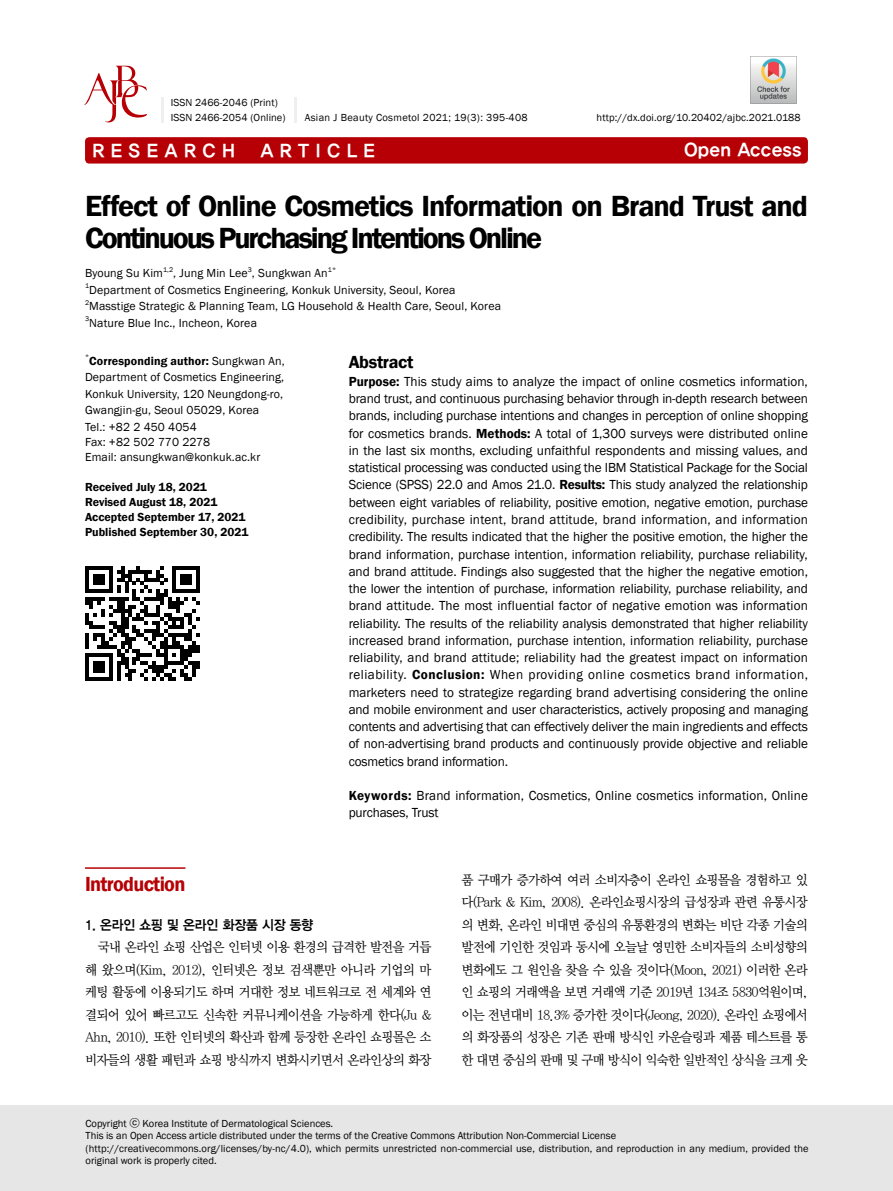
<style>
.page{position:relative;width:893px;height:1191px;background:#fff}
.page>*{position:absolute;margin:0;border:0;box-sizing:border-box;transform-origin:0 0}
.t1{font:600 30px/31.5px "Franklin Gothic";letter-spacing:-.035em;color:#000}
.t2{font:600 21px "Franklin Gothic";letter-spacing:-.035em;color:#b60005;scale:.96 1}
.t3{font:18px "YDIYGO350";color:#fff}
.t4{font:600 18px "Franklin Gothic";letter-spacing:-.02em;color:#000}
.t5{font:13.5px/17.2px "Franklin Gothic";letter-spacing:-.005em;color:#000;text-align:justify}
.t6{font:13.5px/22.5px "YDIY Mj O330";letter-spacing:-.06em;color:#000;text-align:justify;scale:.95 1}
.t7{font:13.5px "YDIYGO340";letter-spacing:-.01em;color:#000;scale:.95 1}
.t8{font:12px/16.5px "Franklin Gothic";letter-spacing:.01em;color:#000}
.t9{font:600 12px/15px "Franklin Gothic";color:#000}
.t10{font:10.5px/12.6px "Franklin Gothic";letter-spacing:.005em;color:#000}
.t11{font:10.5px "Franklin Gothic";letter-spacing:.03em;color:#000}
.t12{font:7.05px "Franklin Gothic";color:#000}
.s1{font-weight:600}
.s2{font-family:"YDIYGO330"}
</style>
<div class="page">
<div style="left:85px;top:137px;width:723px;height:26px;background:#b60005;border-radius:4px"></div>
<hr style="left:85px;top:867px;width:100px;height:1px;background:#b60005">
<div style="left:0;top:1106px;width:893px;height:85px;background:#e6e6e6"></div>
<svg style="left:84px;top:66px;width:63px;height:56px"></svg>
<hr style="left:294px;top:97px;width:3px;height:25px;background:#efefef">
<hr style="left:161px;top:97px;width:3px;height:25px;background:#efefef">
<svg style="left:85px;top:566px;width:115px;height:115px"></svg>
<img style="left:750px;top:56px;width:47px;height:47px">
<p class="t10" style="left:171px;top:95px;width:116px;line-height:15px">ISSN 2466-2046 (Print)<br>ISSN 2466-2054 (Online)</p>
<p class="t11" style="left:305px;top:111px;width:224px">Asian J Beauty Cosmetol 2021; 19(3): 395-408</p>
<p class="t10" style="left:597px;top:111px;width:206px">http://dx.doi.org/10.20402/ajbc.2021.0188</p>
<h3 class="t3" style="left:92px;top:141px;width:144px">R E S E A R C H</h3>
<h3 class="t3" style="left:260px;top:141px;width:116px">A R T I C L E</h3>
<h3 class="t3" style="left:684px;top:140px;width:119px">Open Access</h3>
<h1 class="t1" style="left:85px;top:191px;width:724px">Effect of Online Cosmetics Information on Brand Trust and<br>Continuous Purchasing Intentions Online</h1>
<p class="t8" style="left:85px;top:265px;width:80px">Byoung Su Kim</p>
<p class="t12" style="left:163px;top:265px;width:12px">1,2</p>
<p class="t8" style="left:173px;top:265px;width:156px">, Jung Min Lee , Sungkwan An</p>
<p class="t12" style="left:248px;top:265px;width:6px">3</p>
<p class="t12" style="left:328px;top:265px;width:10px">1*</p>
<p class="t12" style="left:85px;top:281px;width:6px">1</p>
<p class="t8" style="left:89px;top:282px;width:368px">Department of Cosmetics Engineering, Konkuk University, Seoul, Korea</p>
<p class="t12" style="left:85px;top:298px;width:6px">2</p>
<p class="t8" style="left:89px;top:298px;width:413px">Masstige Strategic &amp; Planning Team, LG Household &amp; Health Care, Seoul, Korea</p>
<p class="t12" style="left:85px;top:314px;width:6px">3</p>
<p class="t8" style="left:89px;top:315px;width:169px">Nature Blue Inc., Incheon, Korea</p>
<p class="t12" style="left:85px;top:352px;width:6px">*</p>
<p class="t8" style="left:85px;top:353px;width:201px;text-indent:4px"><span class="s1">Corresponding author:</span> Sungkwan An, Department of Cosmetics Engineering, Konkuk University, 120 Neungdong-ro, Gwangjin-gu, Seoul 05029, Korea<br>Tel.: +82 2 450 4054</p>
<p class="t8" style="left:85px;top:434px;width:177px;line-height:15px">Fax: +82 502 770 2278<br>Email: ansungkwan@konkuk.ac.kr</p>
<p class="t9" style="left:85px;top:479px;width:165px">Received July 18, 2021<br>Revised August 18, 2021<br>Accepted September 17, 2021<br>Published September 30, 2021</p>
<h3 class="t4" style="left:349px;top:351px;width:66px">Abstract</h3>
<p class="t5" style="left:349px;top:373px;width:461px"><span class="s1">Purpose:</span> This study aims to analyze the impact of online cosmetics information, brand trust, and continuous purchasing behavior through in-depth research between brands, including purchase intentions and changes in perception of online shopping for cosmetics brands. <span class="s1">Methods:</span> A total of 1,300 surveys were distributed online in the last six months, excluding unfaithful respondents and missing values, and statistical processing was conducted using the IBM Statistical Package for the Social Science (SPSS) 22.0 and Amos 21.0. <span class="s1">Results:</span> This study analyzed the relationship between eight variables of reliability, positive emotion, negative emotion, purchase credibility, purchase intent, brand attitude, brand information, and information credibility. The results indicated that the higher the positive emotion, the higher the brand information, purchase intention, information reliability, purchase reliability, and brand attitude. Findings also suggested that the higher the negative emotion, the lower the intention of purchase, information reliability, purchase reliability, and brand attitude. The most influential factor of negative emotion was information reliability. The results of the reliability analysis demonstrated that higher reliability increased brand information, purchase intention, information reliability, purchase reliability, and brand attitude; reliability had the greatest impact on information reliability. <span class="s1">Conclusion:</span> When providing online cosmetics brand information, marketers need to strategize regarding brand advertising considering the online and mobile environment and user characteristics, actively proposing and managing contents and advertising that can effectively deliver the main ingredients and effects of non-advertising brand products and continuously provide objective and reliable cosmetics brand information.</p>
<p class="t5" style="left:349px;top:787px;width:461px"><span class="s1">Keywords:</span> Brand information, Cosmetics, Online cosmetics information, Online purchases, Trust</p>
<h2 class="t2" style="left:85px;top:871px;width:106px">Introduction</h2>
<p class="t7" style="left:85px;top:917px;width:242px">1. 온라인 쇼핑 및 온라인 화장품 시장 동향</p>
<p class="t6" style="left:85px;top:936px;width:366px;text-indent:13px">국내 온라인 쇼핑 산업은 인터넷 이용 환경의 급격한 발전을 거듭 해 왔으며(Kim, 2012), 인터넷은 정보 검색뿐만 아니라 기업의 마 케팅 활동에 이용되기도 하며 거대한 정보 네트워크로 전 세계와 연 결되어 있어 빠르고도 신속한 커뮤니케이션을 가능하게 한다(Ju &amp; Ahn, 2010). 또한 인터넷의 확산과 함께 등장한 온라인 쇼핑몰은 소 비자들의 생활 패턴과 쇼핑 방식까지 변화시키면서 온라인상의 화장</p>
<p class="t6" style="left:461px;top:869px;width:366px">품 구매가 증가하여 여러 소비자층이 온라인 쇼핑몰을 경험하고 있 다(Park &amp; Kim, 2008). 온라인쇼핑시장의 급성장과 관련 유통시장 의 변화, 온라인 비대면 중심의 유통환경의 변화는 비단 각종 기술의 발전에 기인한 것임과 동시에 오늘날 영민한 소비자들의 소비성향의 변화에도 그 원인을 찾을 수 있을 것이다(Moon, 2021) 이러한 온라 인 쇼핑의 거래액을 보면 거래액 기준 2019년 134조 5830억원이며, 이는 전년대비 18.3% 증가한 것이다(Jeong, 2020). 온라인 쇼핑에서 의 화장품의 성장은 기존 판매 방식인 카운슬링과 제품 테스트를 통 한 대면 중심의 판매 및 구매 방식이 익숙한 일반적인 상식을 크게 웃</p>
<p class="t10" style="left:86px;top:1117px;width:724px">Copyright <span class="s2">ⓒ</span> Korea Institute of Dermatological Sciences.<br>This is an Open Access article distributed under the terms of the Creative Commons Attribution Non-Commercial License (http://creativecommons.org/licenses/by-nc/4.0), which permits unrestricted non-commercial use, distribution, and reproduction in any medium, provided the original work is properly cited.</p>
</div>
